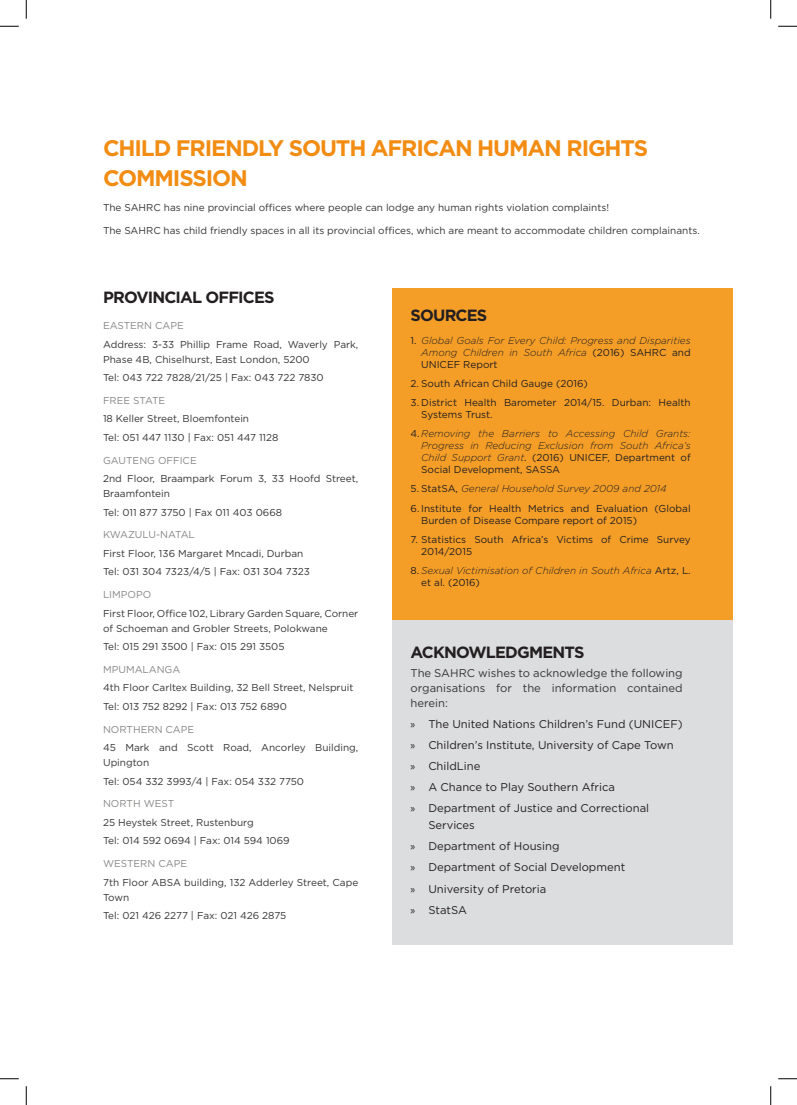
<style>
.page{position:relative;width:797px;height:1105px;background:#fff}
.page>*{position:absolute;margin:0;border:0;box-sizing:border-box;transform-origin:0 0}
.Heading_1-K{font:700 22.5px/30px "Gotham";letter-spacing:-.05em;color:#f28c12}
.Heading_2-K{font:700 16.25px "Gotham";letter-spacing:-.05em;color:#231f20}
.a_Body_Text{font:700 16.25px "Gotham";letter-spacing:-.05em;color:#231f20}
.t1{font:11.25px/17.5px "Gotham";color:#231f20}
.a_Body_Text-2{font:11.25px/15px "Gotham";color:#363536;text-align:justify}
.a_Body_Text-3{font:10px/15px "Gotham";color:#363536}
.t2{font:italic 300 10px/12px "Gotham";color:#231f20;text-align:justify}
.t3{font:10px/12px "Gotham";color:#231f20}
.aHeading_2{font:10px "Gotham";color:#878786}
.s1{font-weight:400;font-style:normal}
.s2{font-family:"Myriad Pro"}
</style>
<div class="page">
<div style="left:392px;top:613px;width:341px;height:331px;background:#dcdddf"></div>
<div style="left:392px;top:288px;width:341px;height:331px;background:#f49e28"></div>
<svg style="left:0;top:25px;width:19px;height:2px"></svg>
<svg style="left:778px;top:25px;width:19px;height:2px"></svg>
<svg style="left:0;top:1078px;width:19px;height:1px"></svg>
<svg style="left:778px;top:1078px;width:19px;height:1px"></svg>
<svg style="left:25px;top:0;width:2px;height:19px"></svg>
<svg style="left:25px;top:1086px;width:2px;height:19px"></svg>
<svg style="left:770px;top:0;width:1px;height:19px"></svg>
<svg style="left:770px;top:1086px;width:1px;height:19px"></svg>
<p class="Heading_1-K" style="left:103px;top:133px;width:546px">CHILD FRIENDLY SOUTH AFRICAN HUMAN RIGHTS<br>COMMISSION</p>
<p class="a_Body_Text-3" style="left:103px;top:200px;width:507px">The SAHRC has nine provincial offices where people can lodge any human rights violation complaints!</p>
<p class="a_Body_Text-3" style="left:103px;top:222px;width:598px">The SAHRC has child friendly spaces in all its provincial offices, which are meant to accommodate children complainants.</p>
<p class="a_Body_Text" style="left:103px;top:286px;width:173px">PROVINCIAL OFFICES</p>
<p class="aHeading_2" style="left:103px;top:319px;width:82px">EASTERN CAPE</p>
<p class="a_Body_Text-3" style="left:103px;top:336px;width:257px">Address: 3-33 Phillip Frame Road, Waverly Park,<br>Phase 4B, Chiselhurst, East London, 5200</p>
<p class="a_Body_Text-3" style="left:103px;top:370px;width:222px">Tel: 043 722 7828/21/25 | Fax: 043 722 7830</p>
<p class="aHeading_2" style="left:103px;top:394px;width:64px">FREE STATE</p>
<p class="a_Body_Text-3" style="left:103px;top:411px;width:147px">18 Keller Street, Bloemfontein</p>
<p class="a_Body_Text-3" style="left:103px;top:430px;width:177px">Tel: 051 447 1130 | Fax: 051 447 1128</p>
<p class="aHeading_2" style="left:103px;top:454px;width:95px">GAUTENG OFFICE</p>
<p class="a_Body_Text-3" style="left:103px;top:471px;width:257px">2nd Floor, Braampark Forum 3, 33 Hoofd Street,<br>Braamfontein</p>
<p class="a_Body_Text-3" style="left:103px;top:504px;width:180px">Tel: 011 877 3750 | Fax 011 403 0668</p>
<p class="aHeading_2" style="left:103px;top:528px;width:93px">KWAZULU-NATAL</p>
<p class="a_Body_Text-3" style="left:103px;top:546px;width:202px">First Floor, 136 Margaret Mncadi, Durban</p>
<p class="a_Body_Text-3" style="left:103px;top:564px;width:208px">Tel: 031 304 7323/4/5 | Fax: 031 304 7323</p>
<p class="aHeading_2" style="left:103px;top:588px;width:50px">LIMPOPO</p>
<p class="a_Body_Text-3" style="left:103px;top:605px;width:257px">First Floor, Office 102, Library Garden Square, Corner of Schoeman and Grobler Streets, Polokwane</p>
<p class="a_Body_Text-3" style="left:103px;top:639px;width:183px">Tel: 015 291 3500 | Fax: 015 291 3505</p>
<p class="aHeading_2" style="left:103px;top:663px;width:79px">MPUMALANGA</p>
<p class="a_Body_Text-3" style="left:103px;top:680px;width:252px">4th Floor Carltex Building, 32 Bell Street, Nelspruit</p>
<p class="a_Body_Text-3" style="left:103px;top:699px;width:185px">Tel: 013 752 8292 | Fax: 013 752 6890</p>
<p class="aHeading_2" style="left:103px;top:723px;width:93px">NORTHERN CAPE</p>
<p class="a_Body_Text-3" style="left:103px;top:740px;width:257px">45 Mark and Scott Road, Ancorley Building,<br>Upington</p>
<p class="a_Body_Text-3" style="left:103px;top:773px;width:202px">Tel: 054 332 3993/4 | Fax: 054 332 7750</p>
<p class="aHeading_2" style="left:103px;top:797px;width:73px">NORTH WEST</p>
<p class="a_Body_Text-3" style="left:103px;top:814px;width:152px">25 Heystek Street, Rustenburg</p>
<p class="a_Body_Text-3" style="left:103px;top:833px;width:188px">Tel: 014 592 0694 | Fax: 014 594 1069</p>
<p class="aHeading_2" style="left:103px;top:857px;width:85px">WESTERN CAPE</p>
<p class="a_Body_Text-3" style="left:103px;top:874px;width:257px">7th Floor ABSA building, 132 Adderley Street, Cape<br>Town</p>
<p class="a_Body_Text-3" style="left:103px;top:908px;width:185px">Tel: 021 426 2277 | Fax: 021 426 2875</p>
<p class="Heading_2-K" style="left:410px;top:305px;width:78px">SOURCES</p>
<p class="t2" style="left:421px;top:334px;width:271px;text-indent:-11px"><span class="s1">1.</span> Global Goals For Every Child: Progress and Disparities Among Children in South Africa <span class="s1">(2016) SAHRC and UNICEF Report</span></p>
<p class="t3" style="left:410px;top:377px;width:179px">2. South African Child Gauge (2016)</p>
<p class="t3" style="left:421px;top:396px;width:271px;text-indent:-11px">3. District Health Barometer 2014/15. Durban: Health<br>Systems Trust.</p>
<p class="t2" style="left:421px;top:428px;width:271px;text-indent:-11px"><span class="s1">4.</span> Removing the Barriers to Accessing Child Grants:<br>Progress in Reducing Exclusion from South Africa’s Child Support Grant<span class="s1">. (2016) UNICEF, Department of Social Development, SASSA</span></p>
<p class="t2" style="left:410px;top:483px;width:258px"><span class="s1">5. StatSA,</span> General Household Survey 2009 and 2014</p>
<p class="t3" style="left:421px;top:502px;width:271px;text-indent:-11px">6. Institute for Health Metrics and Evaluation (Global<br>Burden of Disease Compare report of 2015)</p>
<p class="t3" style="left:421px;top:533px;width:271px;text-indent:-11px">7. Statistics South Africa’s Victims of Crime Survey<br>2014/2015</p>
<p class="t2" style="left:421px;top:564px;width:271px;text-indent:-11px"><span class="s1">8.</span> Sexual Victimisation of Children in South Africa <span class="s1">Artz, L. et al. (2016)</span></p>
<p class="Heading_2-K" style="left:410px;top:642px;width:175px">ACKNOWLEDGMENTS</p>
<p class="a_Body_Text-2" style="left:410px;top:665px;width:273px">The SAHRC wishes to acknowledge the following organisations for the information contained herein:</p>
<p class="t1" style="left:410px;top:715px;width:273px"><span class="s2">»</span> The United Nations Children’s Fund (UNICEF)</p>
<p class="t1" style="left:410px;top:736px;width:264px"><span class="s2">»</span> Children’s Institute, University of Cape Town</p>
<p class="t1" style="left:410px;top:757px;width:71px"><span class="s2">»</span> ChildLine</p>
<p class="t1" style="left:410px;top:778px;width:206px"><span class="s2">»</span> A Chance to Play Southern Africa</p>
<p class="t1" style="left:428px;top:799px;width:222px;text-indent:-18px"><span class="s2">»</span> Department of Justice and Correctional<br>Services</p>
<p class="t1" style="left:410px;top:837px;width:150px"><span class="s2">»</span> Department of Housing</p>
<p class="t1" style="left:410px;top:858px;width:216px"><span class="s2">»</span> Department of Social Development</p>
<p class="t1" style="left:410px;top:879px;width:137px"><span class="s2">»</span> University of Pretoria</p>
<p class="t1" style="left:410px;top:901px;width:58px"><span class="s2">»</span> StatSA</p>
</div>
